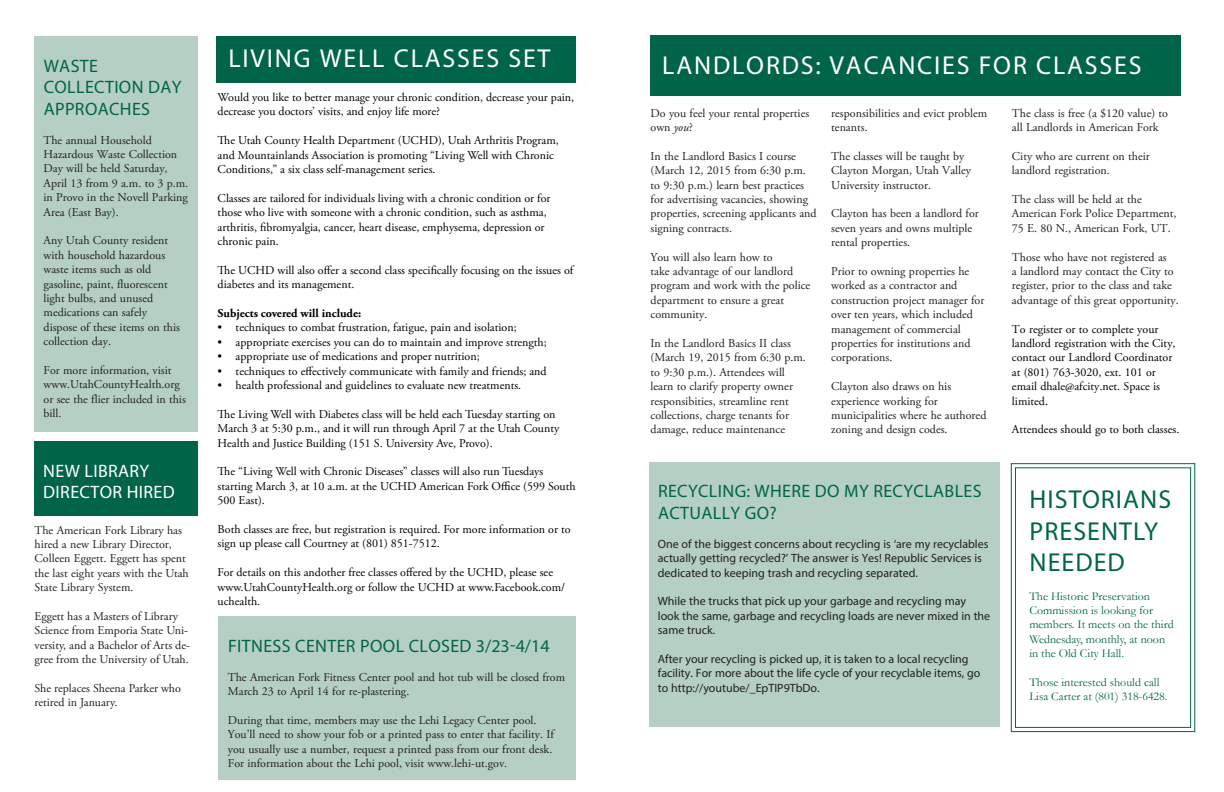
<style>
.page{position:relative;width:1224px;height:792px;background:#fff}
.page>*{position:absolute;margin:0;border:0;box-sizing:border-box;transform-origin:0 0}
.t1{font:26px "Myriad Pro";letter-spacing:.07em;color:#fff}
.Paragraph_Style_1{font:26px "Myriad Pro";letter-spacing:.04em;color:#006548}
.t2{font:18px/21.6px "Myriad Pro";letter-spacing:.02em;color:#006548}
.t3{font:18px/21.6px "Myriad Pro";letter-spacing:.02em;color:#fff}
.Paragraph_Style_1-2{font:12px/14.4px "Adobe Garamond Pro";color:#231f20}
.Paragraph_Style_1-3{font:12px/14.4px "Adobe Garamond Pro";color:#000}
.t4{font:12px/14.4px "Myriad Pro";color:#231f20}
.Paragraph_Style_1-4{font:12px/14.4px "Garamond";color:#006548}
.Paragraph_Style_1-5{font:700 12px "Adobe Garamond Pro";color:#000}
.s1{font-style:italic}
</style>
<div class="page">
<div style="left:217px;top:36px;width:359px;height:47px;background:#006548"></div>
<div style="left:35px;top:36px;width:163px;height:396px;background:#b5cfc4"></div>
<div style="left:651px;top:36px;width:530px;height:60px;background:#006548"></div>
<div style="left:649px;top:462px;width:350px;height:265px;background:#b5cfc4"></div>
<svg style="left:1010px;top:463px;width:186px;height:269px"></svg>
<div style="left:1015px;top:467px;width:176px;height:261px;border:1px solid #006548"></div>
<div style="left:34px;top:442px;width:164px;height:74px;background:#006548"></div>
<div style="left:219px;top:617px;width:357px;height:163px;background:#b5cfc4"></div>
<p class="t2" style="left:44px;top:54px;width:139px">WASTE<br>COLLECTION DAY<br>APPROACHES</p>
<p class="Paragraph_Style_1-2" style="left:44px;top:133px;width:146px">The annual Household<br>Hazardous Waste Collection<br>Day will be held Saturday,<br>April 13 from 9 a.m. to 3 p.m. in Provo in the Novell Parking<br>Area (East Bay).</p>
<p class="Paragraph_Style_1-2" style="left:44px;top:234px;width:138px">Any Utah County resident with household hazardous waste items such as old gasoline, paint, fluorescent light bulbs, and unused medications can safely dispose of these items on this collection day.</p>
<p class="Paragraph_Style_1-2" style="left:44px;top:363px;width:144px">For more information, visit www.UtahCountyHealth.org or see the flier included in this bill.</p>
<p class="t3" style="left:43px;top:459px;width:133px">NEW LIBRARY<br>DIRECTOR HIRED</p>
<p class="Paragraph_Style_1-2" style="left:35px;top:523px;width:156px">The American Fork Library has hired a new Library Director,<br>Colleen Eggett. Eggett has spent the last eight years with the Utah<br>State Library System.</p>
<p class="Paragraph_Style_1-2" style="left:35px;top:610px;width:157px">Eggett has a Masters of Library<br>Science from Emporia State Uni&shy;versity, and a Bachelor of Arts de&shy;gree from the University of Utah.</p>
<p class="Paragraph_Style_1-2" style="left:35px;top:682px;width:148px">She replaces Sheena Parker who retired in January.</p>
<p class="t1" style="left:228px;top:43px;width:324px">LIVING WELL CLASSES SET</p>
<p class="Paragraph_Style_1-3" style="left:218px;top:90px;width:358px">Would you like to better manage your chronic condition, decrease your pain, decrease you doctors’ visits, and enjoy life more?</p>
<p class="Paragraph_Style_1-3" style="left:218px;top:134px;width:343px">The Utah County Health Department (UCHD), Utah Arthritis Program, and Mountainlands Association is promoting “Living Well with Chronic<br>Conditions,” a six class self-management series.</p>
<p class="Paragraph_Style_1-3" style="left:218px;top:191px;width:334px">Classes are tailored for individuals living with a chronic condition or for those who live with someone with a chronic condition, such as asthma, arthritis, fibromyalgia, cancer, heart disease, emphysema, depression or chronic pain.</p>
<p class="Paragraph_Style_1-3" style="left:218px;top:263px;width:357px">The UCHD will also offer a second class specifically focusing on the issues of diabetes and its management.</p>
<p class="Paragraph_Style_1-5" style="left:218px;top:306px;width:145px">Subjects covered will include:</p>
<p class="Paragraph_Style_1-3" style="left:218px;top:321px;width:301px">• techniques to combat frustration, fatigue, pain and isolation;</p>
<p class="Paragraph_Style_1-3" style="left:218px;top:335px;width:331px">• appropriate exercises you can do to maintain and improve strength;</p>
<p class="Paragraph_Style_1-3" style="left:218px;top:350px;width:264px">• appropriate use of medications and proper nutrition;</p>
<p class="Paragraph_Style_1-3" style="left:218px;top:364px;width:331px">• techniques to effectively communicate with family and friends; and</p>
<p class="Paragraph_Style_1-3" style="left:218px;top:378px;width:305px">• health professional and guidelines to evaluate new treatments.</p>
<p class="Paragraph_Style_1-3" style="left:218px;top:407px;width:343px">The Living Well with Diabetes class will be held each Tuesday starting on<br>March 3 at 5:30 p.m., and it will run through April 7 at the Utah County<br>Health and Justice Building (151 S. University Ave, Provo).</p>
<p class="Paragraph_Style_1-3" style="left:218px;top:465px;width:359px">The “Living Well with Chronic Diseases” classes will also run Tuesdays starting March 3, at 10 a.m. at the UCHD American Fork Office (599 South<br>500 East).</p>
<p class="Paragraph_Style_1-3" style="left:218px;top:522px;width:354px">Both classes are free, but registration is required. For more information or to sign up please call Courtney at (801) 851-7512.</p>
<p class="Paragraph_Style_1-3" style="left:218px;top:566px;width:349px">For details on this andother free classes offered by the UCHD, please see www.UtahCountyHealth.org or follow the UCHD at www.Facebook.com/ uchealth.</p>
<p class="t2" style="left:228px;top:635px;width:323px">FITNESS CENTER POOL CLOSED 3/23-4/14</p>
<p class="Paragraph_Style_1-2" style="left:228px;top:670px;width:339px">The American Fork Fitness Center pool and hot tub will be closed from<br>March 23 to April 14 for re-plastering.</p>
<p class="Paragraph_Style_1-2" style="left:228px;top:713px;width:328px">During that time, members may use the Lehi Legacy Center pool.<br>You’ll need to show your fob or a printed pass to enter that facility. If you usually use a number, request a printed pass from our front desk.<br>For information about the Lehi pool, visit www.lehi-ut.gov.</p>
<p class="t1" style="left:662px;top:49px;width:481px">LANDLORDS: VACANCIES FOR CLASSES</p>
<p class="Paragraph_Style_1-2" style="left:651px;top:106px;width:160px">Do you feel your rental properties own <span class="s1">you</span>?</p>
<p class="Paragraph_Style_1-2" style="left:651px;top:149px;width:168px">In the Landlord Basics I course (March 12, 2015 from 6:30 p.m. to 9:30 p.m.) learn best practices for advertising vacancies, showing properties, screening applicants and signing contracts.</p>
<p class="Paragraph_Style_1-2" style="left:651px;top:250px;width:161px">You will also learn how to<br>take advantage of our landlord program and work with the police department to ensure a great community.</p>
<p class="Paragraph_Style_1-2" style="left:651px;top:337px;width:157px">In the Landlord Basics II class (March 19, 2015 from 6:30 p.m. to 9:30 p.m.). Attendees will learn to clarify property owner responsibities, streamline rent collections, charge tenants for damage, reduce maintenance</p>
<p class="Paragraph_Style_1-2" style="left:831px;top:106px;width:158px">responsibilities and evict problem tenants.</p>
<p class="Paragraph_Style_1-2" style="left:831px;top:149px;width:141px">The classes will be taught by<br>Clayton Morgan, Utah Valley<br>University instructor.</p>
<p class="Paragraph_Style_1-2" style="left:831px;top:207px;width:149px">Clayton has been a landlord for seven years and owns multiple rental properties.</p>
<p class="Paragraph_Style_1-2" style="left:831px;top:265px;width:155px">Prior to owning properties he worked as a contractor and construction project manager for over ten years, which included management of commercial properties for institutions and corporations.</p>
<p class="Paragraph_Style_1-2" style="left:831px;top:380px;width:157px">Clayton also draws on his experience working for municipalities where he authored zoning and design codes.</p>
<p class="t2" style="left:658px;top:480px;width:325px">RECYCLING: WHERE DO MY RECYCLABLES<br>ACTUALLY GO?</p>
<p class="t4" style="left:658px;top:536px;width:332px">One of the biggest concerns about recycling is ‘are my recyclables actually getting recycled?’ The answer is Yes! Republic Services is dedicated to keeping trash and recycling separated.</p>
<p class="t4" style="left:658px;top:594px;width:334px">While the trucks that pick up your garbage and recycling may look the same, garbage and recycling loads are never mixed in the same truck.</p>
<p class="t4" style="left:658px;top:652px;width:324px">After your recycling is picked up, it is taken to a local recycling facility. For more about the life cycle of your recyclable items, go to http://youtube/_EpTIP9TbDo.</p>
<p class="Paragraph_Style_1-2" style="left:1012px;top:106px;width:158px">The class is free (a $120 value) to all Landlords in American Fork</p>
<p class="Paragraph_Style_1-2" style="left:1012px;top:149px;width:139px">City who are current on their landlord registration.</p>
<p class="Paragraph_Style_1-2" style="left:1012px;top:193px;width:166px">The class will be held at the<br>American Fork Police Department,<br>75 E. 80 N., American Fork, UT.</p>
<p class="Paragraph_Style_1-2" style="left:1012px;top:250px;width:168px">Those who have not registered as<br>a landlord may contact the City to register, prior to the class and take advantage of this great opportunity.</p>
<p class="Paragraph_Style_1-3" style="left:1012px;top:322px;width:165px">To register or to complete your landlord registration with the City, contact our Landlord Coordinator at (801) 763-3020, ext. 101 or email dhale@afcity.net. Space is limited.</p>
<p class="Paragraph_Style_1-3" style="left:1012px;top:423px;width:169px">Attendees should go to both classes.</p>
<p class="Paragraph_Style_1" style="left:1030px;top:484px;width:143px">HISTORIANS</p>
<p class="Paragraph_Style_1" style="left:1030px;top:515px;width:130px">PRESENTLY</p>
<p class="Paragraph_Style_1" style="left:1030px;top:546px;width:97px">NEEDED</p>
<p class="Paragraph_Style_1-4" style="left:1029px;top:589px;width:146px">The Historic Preservation<br>Commission is looking for members. It meets on the third<br>Wednesday, monthly, at noon in the Old City Hall.</p>
<p class="Paragraph_Style_1-4" style="left:1029px;top:675px;width:140px">Those interested should call<br>Lisa Carter at (801) 318-6428.</p>
</div>
